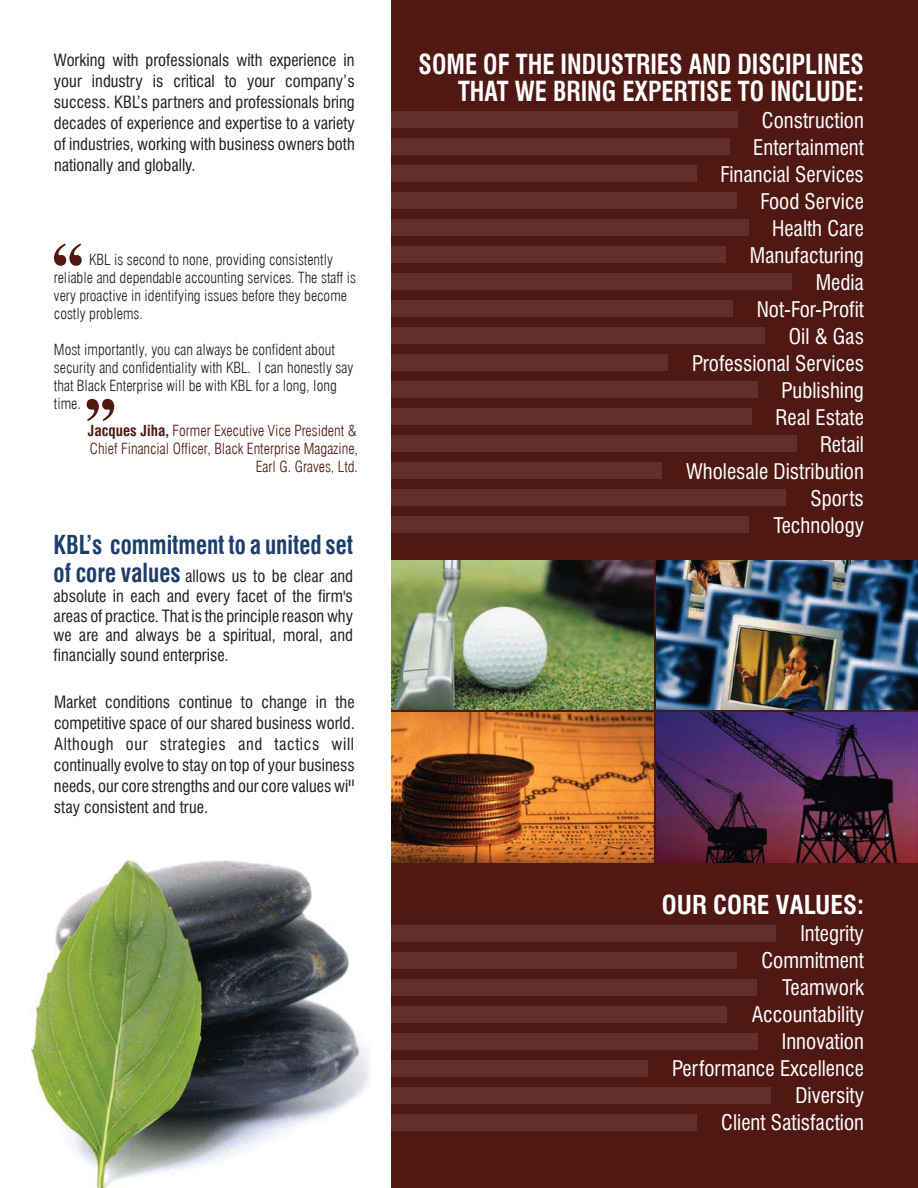
<style>
.page{position:relative;width:918px;height:1188px;background:#fff}
.page>*{position:absolute;margin:0;border:0;box-sizing:border-box;transform-origin:0 0}
.t1{font:700 condensed 27px/27px "Swiss 721 BT";color:#fff;text-align:right;scale:.91 1}
.t2{font:700 condensed 25.5px "Swiss 721 BT";color:#1e3e6c;scale:.91 1}
.t3{font:700 condensed 25.5px "Swiss 721 BT";color:#fff}
.t4{font:condensed 21px/27px "Swiss 721 BT";color:#fff;text-align:right}
.t5{font:condensed 16.5px/21px "Swiss 721 BT";color:#231f20;text-align:justify}
.t6{font:300 condensed 15px/18px "Swiss 721 BT";color:#231f20}
.t7{font:300 condensed 15px/18px "Swiss 721 BT";color:#501813;text-align:right}
.s1{font-weight:700}
.s2{font-weight:700;font-size:25.5px;color:#1e3e6c}
</style>
<div class="page">
<div style="left:391px;top:0;width:527px;height:1188px;background:#501813"></div>
<div style="left:349px;top:786px;width:303px;height:17px;background:#fff"></div>
<svg style="left:54px;top:244px;width:28px;height:22px"></svg>
<svg style="left:87px;top:399px;width:27px;height:22px"></svg>
<div style="left:391px;top:517px;width:358px;height:16px;background:#62302b"></div>
<div style="left:391px;top:489px;width:395px;height:17px;background:#62302b"></div>
<div style="left:391px;top:462px;width:271px;height:17px;background:#62302b"></div>
<div style="left:391px;top:435px;width:406px;height:17px;background:#62302b"></div>
<div style="left:391px;top:408px;width:361px;height:17px;background:#62302b"></div>
<div style="left:391px;top:381px;width:367px;height:17px;background:#62302b"></div>
<div style="left:391px;top:354px;width:277px;height:17px;background:#62302b"></div>
<div style="left:391px;top:327px;width:374px;height:17px;background:#62302b"></div>
<div style="left:391px;top:300px;width:342px;height:17px;background:#62302b"></div>
<div style="left:391px;top:273px;width:401px;height:17px;background:#62302b"></div>
<div style="left:391px;top:246px;width:335px;height:17px;background:#62302b"></div>
<div style="left:391px;top:219px;width:358px;height:17px;background:#62302b"></div>
<div style="left:391px;top:192px;width:346px;height:17px;background:#62302b"></div>
<div style="left:391px;top:165px;width:306px;height:17px;background:#62302b"></div>
<div style="left:391px;top:138px;width:339px;height:17px;background:#62302b"></div>
<div style="left:391px;top:111px;width:347px;height:17px;background:#62302b"></div>
<div style="left:391px;top:1114px;width:306px;height:16px;background:#62302b"></div>
<div style="left:391px;top:1087px;width:380px;height:16px;background:#62302b"></div>
<div style="left:391px;top:1060px;width:257px;height:16px;background:#62302b"></div>
<div style="left:391px;top:1033px;width:367px;height:16px;background:#62302b"></div>
<div style="left:391px;top:1006px;width:335px;height:16px;background:#62302b"></div>
<div style="left:391px;top:979px;width:366px;height:16px;background:#62302b"></div>
<div style="left:391px;top:952px;width:346px;height:16px;background:#62302b"></div>
<div style="left:391px;top:925px;width:385px;height:16px;background:#62302b"></div>
<img style="left:392px;top:713px;width:261px;height:149px">
<img style="left:656px;top:713px;width:262px;height:149px">
<img style="left:656px;top:560px;width:262px;height:150px">
<img style="left:392px;top:560px;width:261px;height:150px">
<img style="left:31px;top:861px;width:339px;height:326px">
<p class="t5" style="left:54px;top:50px;width:302px">Working with professionals with experience in your industry is critical to your company’s success. KBL’s partners and professionals bring decades of experience and expertise to a variety of industries, working with business owners both nationally and globally.</p>
<p class="t6" style="left:54px;top:251px;width:303px;text-indent:35px">KBL is second to none, providing consistently reliable and dependable accounting services. The staff is very proactive in identifying issues before they become costly problems.</p>
<p class="t6" style="left:54px;top:341px;width:301px">Most importantly, you can always be confident about security and confidentiality with KBL. I can honestly say that Black Enterprise will be with KBL for a long, long time.</p>
<p class="t7" style="left:88px;top:422px;width:272px"><span class="s1">Jacques Jiha,</span> Former Executive Vice President &amp;<br>Chief Financial Officer, Black Enterprise Magazine,<br>Earl G. Graves, Ltd.</p>
<h2 class="t2" style="left:54px;top:530px;width:331px">KBL’s commitment to a united set</h2>
<p class="t5" style="left:54px;top:566px;width:301px;line-height:19.8px"><span class="s2">of core values</span> allows us to be clear and absolute in each and every facet of the firm's areas of practice. That is the principle reason why we are and always be a spiritual, moral, and financially sound enterprise.</p>
<p class="t5" style="left:54px;top:692px;width:302px">Market conditions continue to change in the competitive space of our shared business world.<br>Although our strategies and tactics will continually evolve to stay on top of your business needs, our core strengths and our core values will stay consistent and true.</p>
<h1 class="t1" style="left:419px;top:51px;width:491px">SOME OF THE INDUSTRIES AND DISCIPLINES<br>THAT WE BRING EXPERTISE TO INCLUDE:</h1>
<p class="t4" style="left:686px;top:107px;width:179px">Construction<br>Entertainment<br>Financial Services<br>Food Service<br>Health Care<br>Manufacturing<br>Media<br>Not-For-Profit<br>Oil &amp; Gas<br>Professional Services<br>Publishing<br>Real Estate<br>Retail<br>Wholesale Distribution<br>Sports<br>Technology</p>
<h2 class="t3" style="left:662px;top:890px;width:204px">OUR CORE VALUES:</h2>
<p class="t4" style="left:672px;top:920px;width:194px">Integrity<br>Commitment<br>Teamwork<br>Accountability<br>Innovation<br>Performance Excellence<br>Diversity<br>Client Satisfaction</p>
</div>
